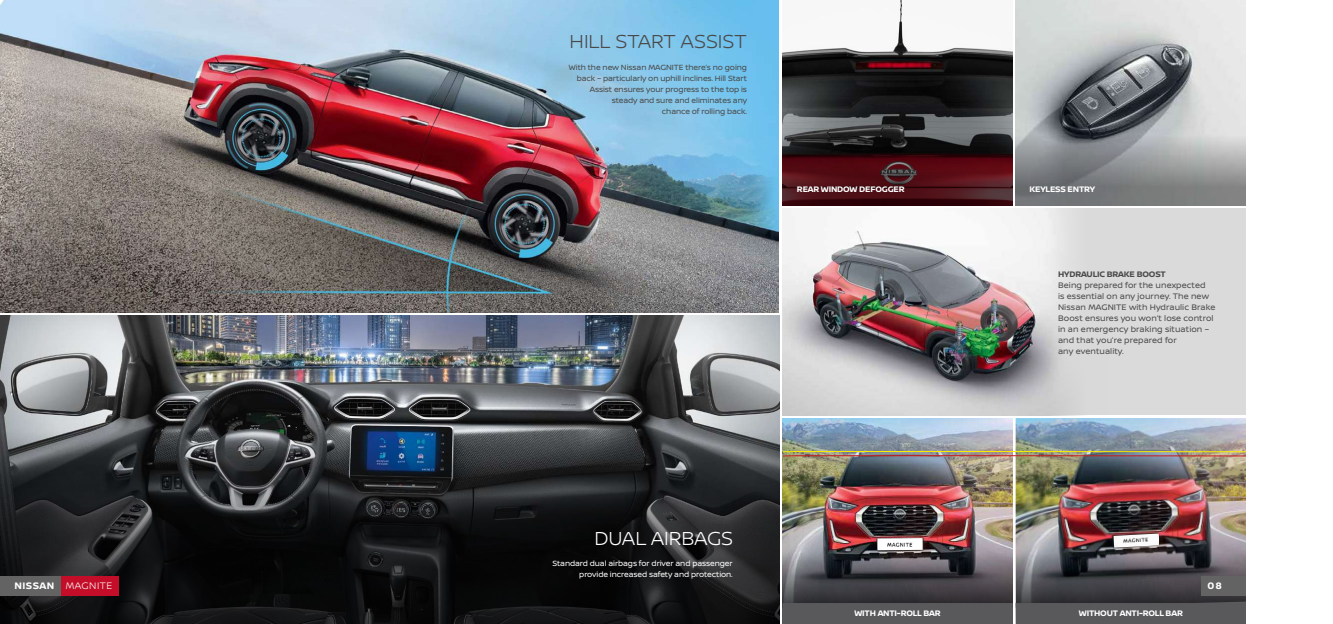
<style>
.page{position:relative;width:1333px;height:624px;background:#fff}
.page>*{position:absolute;margin:0;border:0;box-sizing:border-box;transform-origin:0 0}
.t1{font:300 20px "Nissan Brand";color:#4a4a49}
.t2{font:300 20px "Nissan Brand";letter-spacing:-.005em;color:#fff}
.t3{font:300 10px "Nissan Brand";letter-spacing:.05em;color:#fff}
.t4{font:700 10px "Nissan Brand";color:#fff}
.t5{font:8.5px/11px "Nissan Brand";letter-spacing:.01em;color:#4a4a49}
.t6{font:700 8.5px "Nissan Brand";letter-spacing:-.02em;color:#fff}
.t7{font:700 8.5px "Nissan Brand";letter-spacing:-.02em;color:#4a4a49}
.t8{font:8px/11px "Nissan Brand";letter-spacing:-.01em;color:#4a4a49;text-align:right}
.t9{font:8px/11px "Nissan Brand";letter-spacing:-.01em;color:#fff;text-align:right}
.s1{font-weight:700}
</style>
<div class="page">
<img style="left:1015px;top:418px;width:231px;height:128px">
<div style="left:782px;top:208px;width:466px;height:207px;background:#dadada"></div>
<img style="left:782px;top:208px;width:285px;height:207px">
<img style="left:0;top:316px;width:779px;height:99px">
<img style="left:0;top:0;width:778px;height:313px">
<img style="left:782px;top:0;width:230px;height:128px">
<svg style="left:782px;top:128px;width:230px;height:78px;background:#411a1f"></svg>
<svg style="left:0;top:415px;width:779px;height:209px;background:#25272a"></svg>
<img style="left:782px;top:418px;width:230px;height:128px">
<img style="left:1015px;top:0;width:230px;height:128px">
<svg style="left:782px;top:546px;width:230px;height:57px;background:#4d4a50"></svg>
<svg style="left:1015px;top:128px;width:230px;height:78px;background:#8c8e90"></svg>
<svg style="left:1015px;top:546px;width:231px;height:57px;background:#4d4c52"></svg>
<div style="left:1015px;top:603px;width:231px;height:21px;background:#59595c"></div>
<div style="left:782px;top:603px;width:230px;height:21px;background:#59595c"></div>
<div style="left:1200px;top:576px;width:46px;height:19px;background:#646363"></div>
<div style="left:60px;top:576px;width:58px;height:19px;background:#c40e29"></div>
<div style="left:0;top:576px;width:60px;height:19px;background:#646363"></div>
<img style="left:782px;top:451px;width:464px;height:6px">
<img style="left:877px;top:538px;width:45px;height:12px">
<img style="left:1113px;top:533px;width:46px;height:14px">
<div style="left:1246px;top:0;width:86px;height:624px;background:#fff"></div>
<h1 class="t1" style="left:569px;top:27px;width:178px">HILL START ASSIST</h1>
<p class="t8" style="left:569px;top:61px;width:180px">With the new Nissan MAGNITE there’s no going back – particularly on uphill inclines. Hill Start Assist ensures your progress to the top is steady and sure and eliminates any<br>chance of rolling back.</p>
<p class="t6" style="left:797px;top:183px;width:109px">REAR WINDOW DEFOGGER</p>
<h1 class="t2" style="left:594px;top:523px;width:140px">DUAL AIRBAGS</h1>
<p class="t9" style="left:552px;top:557px;width:182px">Standard dual airbags for driver and passenger provide increased safety and protection.</p>
<p class="t6" style="left:1029px;top:183px;width:67px">KEYLESS ENTRY</p>
<p class="t7" style="left:1058px;top:267px;width:109px">HYDRAULIC BRAKE BOOST</p>
<p class="t5" style="left:1058px;top:279px;width:159px">Being prepared for the unexpected<br>is essential on any journey. The new<br>Nissan MAGNITE with Hydraulic Brake<br>Boost ensures you won’t lose control in an emergency braking situation – and that you’re prepared for<br>any eventuality.</p>
<p class="t3" style="left:14px;top:578px;width:99px"><span class="s1">NISSAN</span> MAGNITE</p>
<p class="t4" style="left:1207px;top:579px;width:16px">08</p>
<p class="t6" style="left:854px;top:607px;width:88px">WITH ANTI-ROLL BAR</p>
<p class="t6" style="left:1078px;top:607px;width:105px">WITHOUT ANTI-ROLL BAR</p>
</div>
